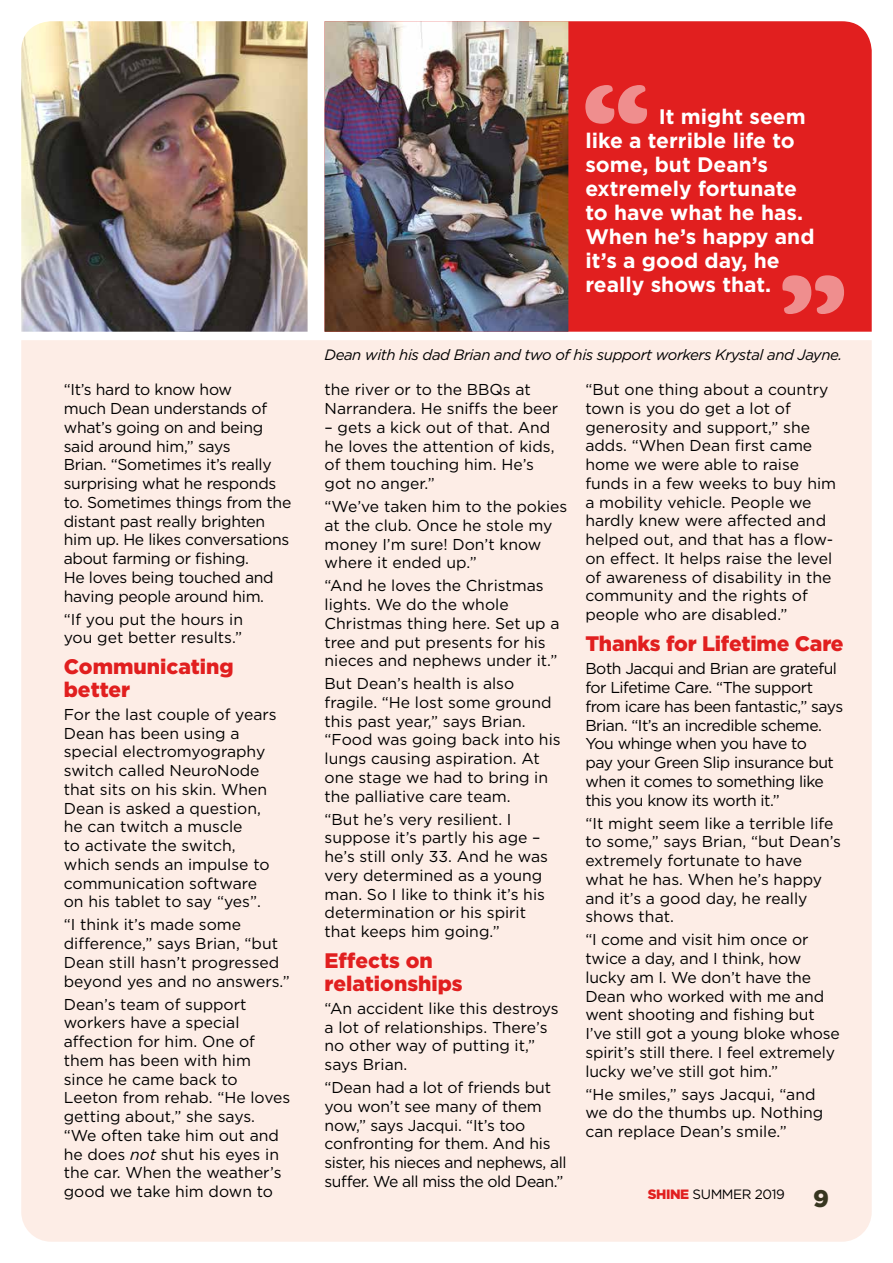
<style>
.page{position:relative;width:893px;height:1263px;background:#fff}
.page>*{position:absolute;margin:0;border:0;box-sizing:border-box;transform-origin:0 0}
.t1{font:900 24px "Gotham";color:#373620}
.t2{font:700 21px/24px "Gotham";color:#fff}
.t3{font:900 21px/22.5px "Gotham";color:#e11f1f}
.t4{font:15.75px/18.8px "Gotham";color:#000}
.t5{font:15.75px/18.8px "Gotham";letter-spacing:-.02em;color:#000}
.t6{font:15.75px/18.8px "Gotham";letter-spacing:-.03em;color:#000}
.t7{font:italic 15px "Gotham";letter-spacing:-.03em;color:#000}
.t8{font:13.5px "Gotham";letter-spacing:-.03em;color:#000}
.s1{font-style:italic}
.s2{font-weight:900;color:#e11f1f}
</style>
<div class="page">
<div style="left:21px;top:340px;width:851px;height:902px;background:#fdede6"></div>
<img style="left:21px;top:21px;width:287px;height:311px">
<div style="left:568px;top:21px;width:304px;height:311px;background:#e11f1f"></div>
<img style="left:325px;top:21px;width:243px;height:311px">
<svg style="left:585px;top:85px;width:62px;height:39px;background:#e96565"></svg>
<svg style="left:782px;top:275px;width:62px;height:39px;background:#e96565"></svg>
<p class="t5" style="left:64px;top:380px;width:229px">“It’s hard to know how<br>much Dean understands of what’s going on and being said around him,” says<br>Brian. “Sometimes it’s really surprising what he responds to. Sometimes things from the distant past really brighten him up. He likes conversations about farming or fishing.<br>He loves being touched and having people around him.</p>
<p class="t4" style="left:64px;top:609px;width:181px">“If you put the hours in you get better results.”</p>
<h3 class="t3" style="left:64px;top:655px;width:171px">Communicating better</h3>
<p class="t4" style="left:64px;top:705px;width:214px">For the last couple of years<br>Dean has been using a special electromyography switch called NeuroNode that sits on his skin. When<br>Dean is asked a question, he can twitch a muscle<br>to activate the switch, which sends an impulse to communication software on his tablet to say “yes”.</p>
<p class="t4" style="left:64px;top:915px;width:227px">“I think it’s made some difference,” says Brian, “but<br>Dean still hasn’t progressed beyond yes and no answers.”</p>
<p class="t4" style="left:64px;top:994px;width:228px">Dean’s team of support workers have a special affection for him. One of them has been with him since he came back to<br>Leeton from rehab. “He loves getting about,” she says. “We often take him out and he does <span class="s1">not</span> shut his eyes in the car. When the weather’s good we take him down to</p>
<p class="t2" style="left:585px;top:104px;width:231px;text-indent:74px">It might seem like a terrible life to some, but Dean’s extremely fortunate to have what he has.<br>When he’s happy and it’s a good day, he really shows that.</p>
<p class="t7" style="left:325px;top:345px;width:519px">Dean with his dad Brian and two of his support workers Krystal and Jayne.</p>
<p class="t4" style="left:325px;top:380px;width:235px">the river or to the BBQs at<br>Narrandera. He sniffs the beer</p>
<p class="t4" style="left:325px;top:417px;width:231px">– gets a kick out of that. And he loves the attention of kids, of them touching him. He’s got no anger.”</p>
<p class="t4" style="left:325px;top:497px;width:244px">“We’ve taken him to the pokies at the club. Once he stole my money I’m sure! Don’t know where it ended up.”</p>
<p class="t4" style="left:325px;top:576px;width:236px">“And he loves the Christmas lights. We do the whole<br>Christmas thing here. Set up a tree and put presents for his nieces and nephews under it.”</p>
<p class="t4" style="left:325px;top:674px;width:238px">But Dean’s health is also fragile. “He lost some ground this past year,” says Brian. “Food was going back into his lungs causing aspiration. At one stage we had to bring in the palliative care team.</p>
<p class="t4" style="left:325px;top:809px;width:225px">“But he’s very resilient. I suppose it’s partly his age – he’s still only 33. And he was very determined as a young man. So I like to think it’s his determination or his spirit that keeps him going.”</p>
<h3 class="t3" style="left:325px;top:949px;width:140px">Effects on relationships</h3>
<p class="t4" style="left:325px;top:999px;width:236px">“An accident like this destroys a lot of relationships. There’s no other way of putting it,” says Brian.</p>
<p class="t4" style="left:325px;top:1078px;width:244px">“Dean had a lot of friends but you won’t see many of them now,” says Jacqui. “It’s too confronting for them. And his sister, his nieces and nephews, all suffer. We all miss the old Dean.”</p>
<p class="t4" style="left:585px;top:380px;width:252px">“But one thing about a country town is you do get a lot of generosity and support,” she adds. “When Dean first came home we were able to raise funds in a few weeks to buy him a mobility vehicle. People we hardly knew were affected and helped out, and that has a flow&shy;on effect. It helps raise the level of awareness of disability in the community and the rights of people who are disabled.”</p>
<h3 class="t3" style="left:585px;top:632px;width:260px">Thanks for Lifetime Care</h3>
<p class="t6" style="left:585px;top:659px;width:259px">Both Jacqui and Brian are grateful for Lifetime Care. “The support from icare has been fantastic,” says<br>Brian. “It’s an incredible scheme.<br>You whinge when you have to<br>pay your Green Slip insurance but when it comes to something like this you know its worth it.”</p>
<p class="t4" style="left:585px;top:813px;width:257px">“It might seem like a terrible life to some,” says Brian, “but Dean’s extremely fortunate to have what he has. When he’s happy and it’s a good day, he really shows that.</p>
<p class="t4" style="left:585px;top:930px;width:256px">“I come and visit him once or twice a day, and I think, how lucky am I. We don’t have the<br>Dean who worked with me and went shooting and fishing but<br>I’ve still got a young bloke whose spirit’s still there. I feel extremely lucky we’ve still got him.”</p>
<p class="t4" style="left:585px;top:1084px;width:239px">“He smiles,” says Jacqui, “and we do the thumbs up. Nothing can replace Dean’s smile.”</p>
<p class="t8" style="left:648px;top:1185px;width:139px"><span class="s2">SHINE</span> SUMMER 2019</p>
<p class="t1" style="left:813px;top:1182px;width:17px">9</p>
</div>
